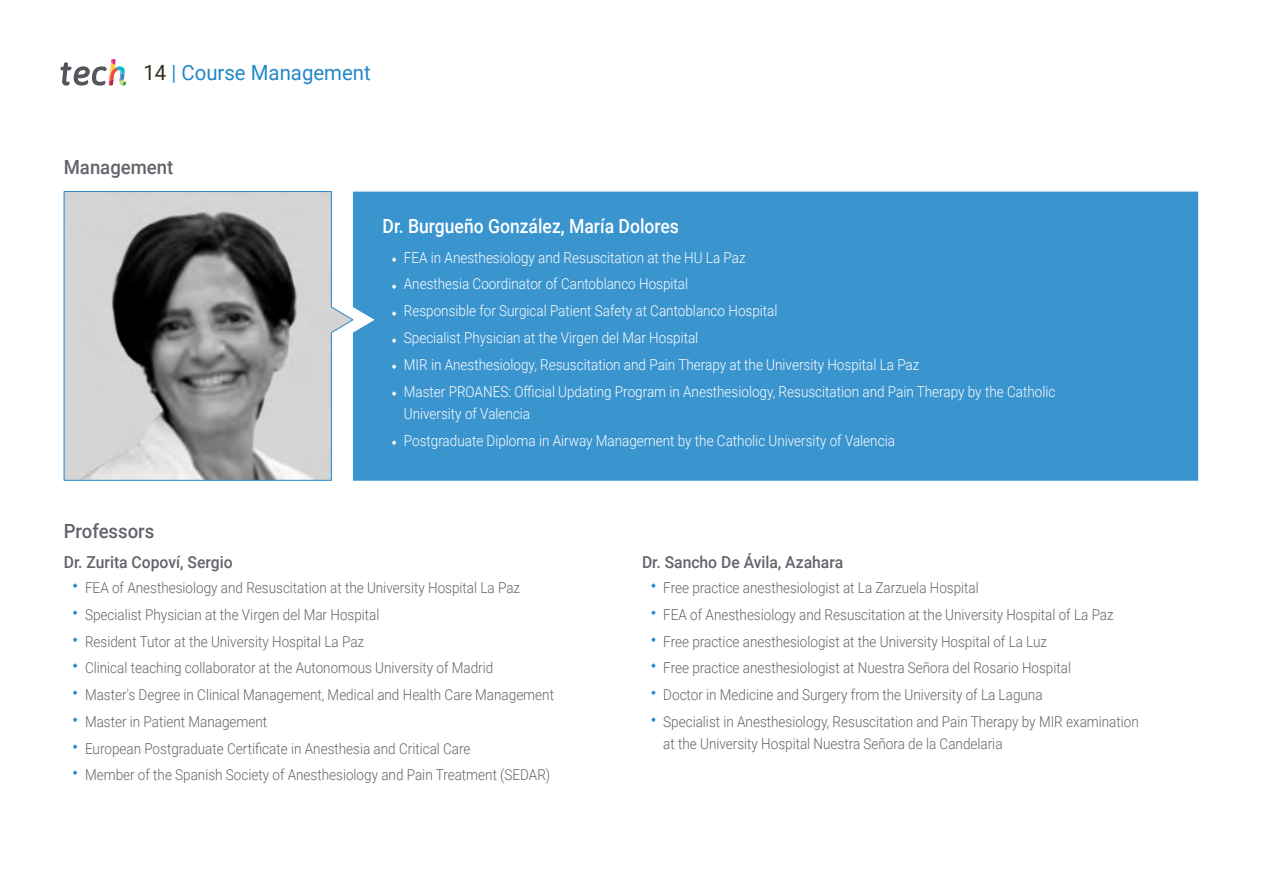
<style>
.page{position:relative;width:1263px;height:893px;background:#fff}
.page>*{position:absolute;margin:0;border:0;box-sizing:border-box;transform-origin:0 0}
.t1{font:21px "Roboto";color:#2488c9}
.t2{font:500 19.5px "Roboto";color:#fff;scale:.9 1}
.t3{font:500 19.5px "Roboto";color:#61646a;scale:.95 1}
.t4{font:500 16.5px "Roboto";color:#61646a;scale:.95 1}
.t5{font:300 15px/26.7px "Roboto";color:#61646a;scale:.9 1}
.t6{font:300 15px/26.7px "Roboto";color:#fff;scale:.9 1}
.s1{color:#312e20}
</style>
<div class="page">
<svg style="left:61px;top:59px;width:65px;height:27px"></svg>
<div style="left:354px;top:192px;width:844px;height:289px;background:#3a94ce"></div>
<svg style="left:64px;top:191px;width:290px;height:290px;background:#a3a5a6"></svg>
<svg style="left:392px;top:257px;width:4px;height:5px"></svg>
<svg style="left:392px;top:284px;width:4px;height:5px"></svg>
<svg style="left:392px;top:311px;width:4px;height:5px"></svg>
<svg style="left:392px;top:338px;width:4px;height:5px"></svg>
<svg style="left:392px;top:364px;width:4px;height:5px"></svg>
<svg style="left:392px;top:391px;width:4px;height:5px"></svg>
<svg style="left:392px;top:440px;width:4px;height:5px"></svg>
<h1 class="t1" style="left:144px;top:57px;width:229px"><span class="s1">14</span> | Course Management</h1>
<h2 class="t3" style="left:64px;top:154px;width:117px">Management</h2>
<h2 class="t2" style="left:383px;top:213px;width:331px">Dr. Burgueño González, María Dolores</h2>
<p class="t6" style="left:404px;top:243px;width:725px">FEA in Anesthesiology and Resuscitation at the HU La Paz<br>Anesthesia Coordinator of Cantoblanco Hospital<br>Responsible for Surgical Patient Safety at Cantoblanco Hospital<br>Specialist Physician at the Virgen del Mar Hospital<br>MIR in Anesthesiology, Resuscitation and Pain Therapy at the University Hospital La Paz<br>Master PROANES: Official Updating Program in Anesthesiology, Resuscitation and Pain Therapy by the Catholic</p>
<p class="t6" style="left:404px;top:400px;width:547px">University of Valencia<br>Postgraduate Diploma in Airway Management by the Catholic University of Valencia</p>
<h2 class="t3" style="left:64px;top:517px;width:97px">Professors</h2>
<p class="t4" style="left:64px;top:551px;width:179px">Dr. Zurita Copoví, Sergio</p>
<p class="t5" style="left:85px;top:574px;width:523px">FEA of Anesthesiology and Resuscitation at the University Hospital La Paz Specialist Physician at the Virgen del Mar Hospital<br>Resident Tutor at the University Hospital La Paz<br>Clinical teaching collaborator at the Autonomous University of Madrid<br>Master's Degree in Clinical Management, Medical and Health Care Management Master in Patient Management<br>European Postgraduate Certificate in Anesthesia and Critical Care<br>Member of the Spanish Society of Anesthesiology and Pain Treatment (SEDAR)</p>
<p class="t4" style="left:642px;top:551px;width:213px">Dr. Sancho De Ávila, Azahara</p>
<p class="t5" style="left:663px;top:574px;width:530px">Free practice anesthesiologist at La Zarzuela Hospital<br>FEA of Anesthesiology and Resuscitation at the University Hospital of La Paz Free practice anesthesiologist at the University Hospital of La Luz<br>Free practice anesthesiologist at Nuestra Señora del Rosario Hospital<br>Doctor in Medicine and Surgery from the University of La Laguna<br>Specialist in Anesthesiology, Resuscitation and Pain Therapy by MIR examination</p>
<p class="t5" style="left:663px;top:730px;width:378px">at the University Hospital Nuestra Señora de la Candelaria</p>
</div>
